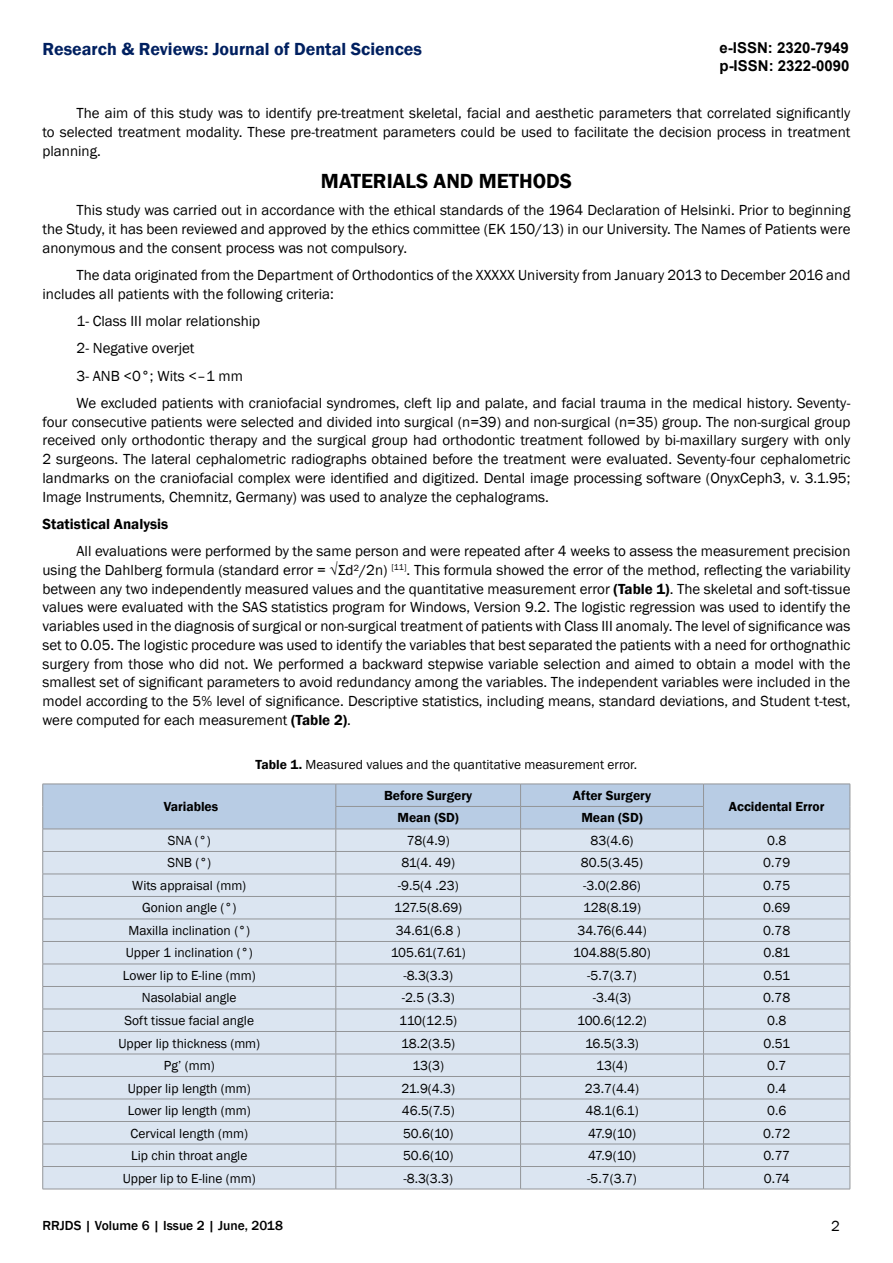
<style>
.page{position:relative;width:893px;height:1263px;background:#fff}
.page>*{position:absolute;margin:0;border:0;box-sizing:border-box;transform-origin:0 0}
.t1{font:600 21px "Franklin Gothic";color:#000}
.t2{font:600 18px "Franklin Gothic";color:#002060}
.t3{font:15px/18.8px "Franklin Gothic";color:#000;text-align:justify}
.t4{font:700 15px/18px "Arial";color:#000}
.t5{font:600 15px "Franklin Gothic";color:#000}
.t6{font:13.5px "Franklin Gothic";color:#000}
.t7{font:600 13.5px "Franklin Gothic";color:#000}
.t8{font:500 13.5px "Franklin Gothic";color:#000}
.s1{font-weight:600}
</style>
<div class="page">
<svg style="left:42px;top:784px;width:809px;height:405px;background:#d3deeb"></svg>
<hr style="left:43px;top:1189px;width:293px;height:1px;background:#939598">
<hr style="left:336px;top:1189px;width:185px;height:1px;background:#939598">
<hr style="left:521px;top:1189px;width:182px;height:1px;background:#939598">
<hr style="left:703px;top:1189px;width:147px;height:1px;background:#939598">
<p class="t2" style="left:43px;top:38px;width:381px">Research &amp; Reviews: Journal of Dental Sciences</p>
<p class="t4" style="left:719px;top:40px;width:132px">e-ISSN: 2320-7949 p-ISSN: 2322-0090</p>
<p class="t3" style="left:43px;top:104px;width:809px;text-indent:34px">The aim of this study was to identify pre-treatment skeletal, facial and aesthetic parameters that correlated significantly to selected treatment modality. These pre-treatment parameters could be used to facilitate the decision process in treatment planning.</p>
<h1 class="t1" style="left:321px;top:168px;width:252px">MATERIALS AND METHODS</h1>
<p class="t3" style="left:43px;top:201px;width:809px;text-indent:34px">This study was carried out in accordance with the ethical standards of the 1964 Declaration of Helsinki. Prior to beginning the Study, it has been reviewed and approved by the ethics committee (EK 150/13) in our University. The Names of Patients were anonymous and the consent process was not compulsory.</p>
<p class="t3" style="left:43px;top:266px;width:809px;text-indent:34px">The data originated from the Department of Orthodontics of the XXXXX University from January 2013 to December 2016 and includes all patients with the following criteria:</p>
<p class="t3" style="left:77px;top:308px;width:775px;line-height:27.3px;text-align:left">1- Class III molar relationship<br>2- Negative overjet<br>3- ANB &lt;0°; Wits &lt;–1 mm<br>We excluded patients with craniofacial syndromes, cleft lip and palate, and facial trauma in the medical history. Seventy-</p>
<p class="t3" style="left:43px;top:413px;width:809px">four consecutive patients were selected and divided into surgical (n=39) and non-surgical (n=35) group. The non-surgical group received only orthodontic therapy and the surgical group had orthodontic treatment followed by bi-maxillary surgery with only 2 surgeons. The lateral cephalometric radiographs obtained before the treatment were evaluated. Seventy-four cephalometric landmarks on the craniofacial complex were identified and digitized. Dental image processing software (OnyxCeph3, v. 3.1.95; Image Instruments, Chemnitz, Germany) was used to analyze the cephalograms.</p>
<p class="t5" style="left:43px;top:515px;width:127px">Statistical Analysis</p>
<p class="t3" style="left:43px;top:542px;width:809px;text-indent:34px">All evaluations were performed by the same person and were repeated after 4 weeks to assess the measurement precision using the Dahlberg formula (standard error = √Σd²/2n) <sup>[11]</sup>. This formula showed the error of the method, reflecting the variability between any two independently measured values and the quantitative measurement error <span class="s1">(Table 1)</span>. The skeletal and soft-tissue values were evaluated with the SAS statistics program for Windows, Version 9.2. The logistic regression was used to identify the variables used in the diagnosis of surgical or non-surgical treatment of patients with Class III anomaly. The level of significance was set to 0.05. The logistic procedure was used to identify the variables that best separated the patients with a need for orthognathic surgery from those who did not. We performed a backward stepwise variable selection and aimed to obtain a model with the smallest set of significant parameters to avoid redundancy among the variables. The independent variables were included in the model according to the 5% level of significance. Descriptive statistics, including means, standard deviations, and Student t-test, were computed for each measurement <span class="s1">(Table 2)</span>.</p>
<p class="t6" style="left:256px;top:756px;width:383px"><span class="s1">Table 1.</span> Measured values and the quantitative measurement error.</p>
<p class="t7" style="left:164px;top:798px;width:56px">Variables</p>
<p class="t7" style="left:384px;top:787px;width:90px">Before Surgery</p>
<p class="t7" style="left:573px;top:787px;width:80px">After Surgery</p>
<p class="t7" style="left:729px;top:798px;width:97px">Accidental Error</p>
<p class="t7" style="left:397px;top:810px;width:63px">Mean (SD)</p>
<p class="t7" style="left:581px;top:810px;width:63px">Mean (SD)</p>
<p class="t6" style="left:168px;top:832px;width:44px">SNA (°)</p>
<p class="t6" style="left:407px;top:832px;width:44px">78(4.9)</p>
<p class="t6" style="left:591px;top:832px;width:44px">83(4.6)</p>
<p class="t6" style="left:767px;top:832px;width:21px">0.8</p>
<p class="t6" style="left:167px;top:854px;width:45px">SNB (°)</p>
<p class="t6" style="left:401px;top:854px;width:55px">81(4. 49)</p>
<p class="t6" style="left:581px;top:854px;width:64px">80.5(3.45)</p>
<p class="t6" style="left:763px;top:854px;width:29px">0.79</p>
<p class="t6" style="left:132px;top:877px;width:115px">Wits appraisal (mm)</p>
<p class="t6" style="left:398px;top:877px;width:62px">-9.5(4 .23)</p>
<p class="t6" style="left:583px;top:877px;width:59px">-3.0(2.86)</p>
<p class="t6" style="left:763px;top:877px;width:29px">0.75</p>
<p class="t6" style="left:142px;top:899px;width:96px">Gonion angle (°)</p>
<p class="t6" style="left:394px;top:899px;width:69px">127.5(8.69)</p>
<p class="t6" style="left:583px;top:899px;width:60px">128(8.19)</p>
<p class="t6" style="left:763px;top:899px;width:29px">0.69</p>
<p class="t6" style="left:128px;top:922px;width:123px">Maxilla inclination (°)</p>
<p class="t6" style="left:396px;top:922px;width:66px">34.61(6.8 )</p>
<p class="t6" style="left:577px;top:922px;width:71px">34.76(6.44)</p>
<p class="t6" style="left:763px;top:922px;width:29px">0.78</p>
<p class="t6" style="left:126px;top:944px;width:128px">Upper 1 inclination (°)</p>
<p class="t6" style="left:391px;top:944px;width:77px">105.61(7.61)</p>
<p class="t6" style="left:573px;top:944px;width:79px">104.88(5.80)</p>
<p class="t6" style="left:763px;top:944px;width:28px">0.81</p>
<p class="t6" style="left:123px;top:967px;width:134px">Lower lip to E-line (mm)</p>
<p class="t6" style="left:403px;top:967px;width:51px">-8.3(3.3)</p>
<p class="t6" style="left:587px;top:967px;width:51px">-5.7(3.7)</p>
<p class="t6" style="left:764px;top:967px;width:28px">0.51</p>
<p class="t6" style="left:142px;top:989px;width:96px">Nasolabial angle</p>
<p class="t6" style="left:402px;top:989px;width:55px">-2.5 (3.3)</p>
<p class="t6" style="left:593px;top:989px;width:40px">-3.4(3)</p>
<p class="t6" style="left:763px;top:989px;width:29px">0.78</p>
<p class="t6" style="left:125px;top:1012px;width:131px">Soft tissue facial angle</p>
<p class="t6" style="left:399px;top:1012px;width:60px">110(12.5)</p>
<p class="t6" style="left:577px;top:1012px;width:71px">100.6(12.2)</p>
<p class="t6" style="left:767px;top:1012px;width:21px">0.8</p>
<p class="t6" style="left:118px;top:1034px;width:143px">Upper lip thickness (mm)</p>
<p class="t6" style="left:401px;top:1034px;width:56px">18.2(3.5)</p>
<p class="t6" style="left:585px;top:1034px;width:55px">16.5(3.3)</p>
<p class="t6" style="left:764px;top:1034px;width:28px">0.51</p>
<p class="t6" style="left:164px;top:1057px;width:52px">Pg’ (mm)</p>
<p class="t6" style="left:412px;top:1057px;width:33px">13(3)</p>
<p class="t6" style="left:596px;top:1057px;width:33px">13(4)</p>
<p class="t6" style="left:767px;top:1057px;width:21px">0.7</p>
<p class="t6" style="left:128px;top:1080px;width:124px">Upper lip length (mm)</p>
<p class="t6" style="left:401px;top:1080px;width:55px">21.9(4.3)</p>
<p class="t6" style="left:585px;top:1080px;width:56px">23.7(4.4)</p>
<p class="t6" style="left:767px;top:1080px;width:21px">0.4</p>
<p class="t6" style="left:128px;top:1102px;width:124px">Lower lip length (mm)</p>
<p class="t6" style="left:402px;top:1102px;width:54px">46.5(7.5)</p>
<p class="t6" style="left:585px;top:1102px;width:55px">48.1(6.1)</p>
<p class="t6" style="left:767px;top:1102px;width:21px">0.6</p>
<p class="t6" style="left:131px;top:1125px;width:119px">Cervical length (mm)</p>
<p class="t6" style="left:403px;top:1125px;width:52px">50.6(10)</p>
<p class="t6" style="left:588px;top:1125px;width:50px">47.9(10)</p>
<p class="t6" style="left:763px;top:1125px;width:29px">0.72</p>
<p class="t6" style="left:131px;top:1147px;width:118px">Lip chin throat angle</p>
<p class="t6" style="left:403px;top:1147px;width:52px">50.6(10)</p>
<p class="t6" style="left:588px;top:1147px;width:50px">47.9(10)</p>
<p class="t6" style="left:763px;top:1147px;width:28px">0.77</p>
<p class="t6" style="left:123px;top:1170px;width:135px">Upper lip to E-line (mm)</p>
<p class="t6" style="left:403px;top:1170px;width:51px">-8.3(3.3)</p>
<p class="t6" style="left:587px;top:1170px;width:51px">-5.7(3.7)</p>
<p class="t6" style="left:764px;top:1170px;width:27px">0.74</p>
<p class="t8" style="left:43px;top:1217px;width:242px">RRJDS | Volume 6 | Issue 2 | June, 2018</p>
<p class="t3" style="left:831px;top:1217px;width:10px">2</p>
</div>
